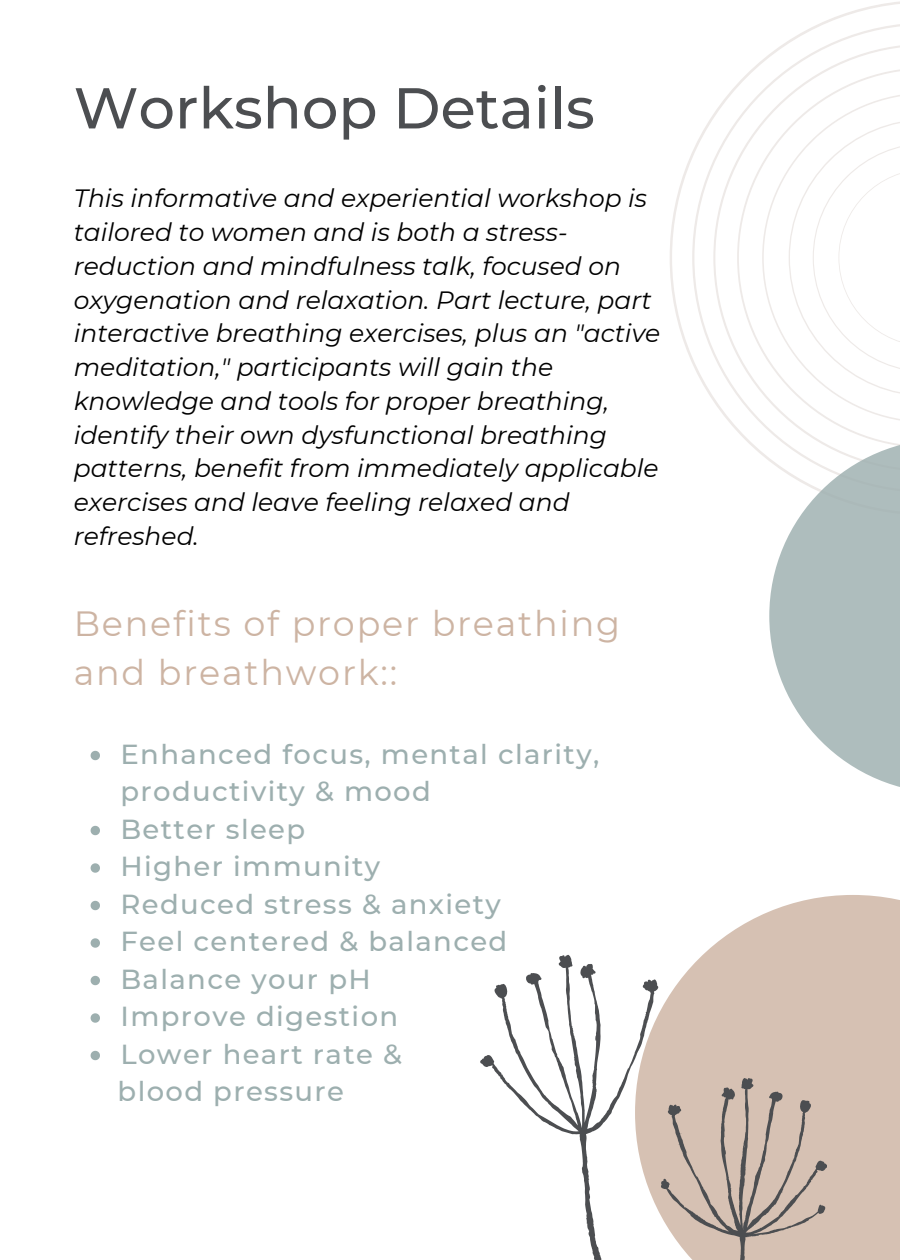
<style>
.page{position:relative;width:900px;height:1260px;background:#fff}
.page>*{position:absolute;margin:0;border:0;box-sizing:border-box;transform-origin:0 0}
.t1{font:500 57.5px "Montserrat";color:#4c4e51}
.t2{font:35px/48.8px "Montserrat";letter-spacing:.05em;color:#cdb4a3}
.t3{font:500 27.5px/37.5px "Montserrat";letter-spacing:.05em;color:#9dafaf}
.t4{font:italic 25px/33.8px "Montserrat";color:#000}
</style>
<div class="page">
<svg style="left:91px;top:751px;width:9px;height:9px"></svg>
<svg style="left:91px;top:826px;width:9px;height:9px"></svg>
<svg style="left:91px;top:863px;width:9px;height:10px"></svg>
<svg style="left:91px;top:901px;width:9px;height:9px"></svg>
<svg style="left:91px;top:938px;width:9px;height:10px"></svg>
<svg style="left:91px;top:976px;width:9px;height:9px"></svg>
<svg style="left:91px;top:1013px;width:9px;height:10px"></svg>
<svg style="left:91px;top:1051px;width:9px;height:9px"></svg>
<svg style="left:670px;top:1px;width:230px;height:361px"></svg>
<svg style="left:692px;top:23px;width:208px;height:438px"></svg>
<svg style="left:659px;top:895px;width:241px;height:365px;background:#dac8bb"></svg>
<svg style="left:769px;top:439px;width:131px;height:348px;fill:#aebdbd"></svg>
<svg style="left:481px;top:955px;width:178px;height:305px"></svg>
<svg style="left:661px;top:1078px;width:166px;height:182px;background:#c5b3a8"></svg>
<p class="t1" style="left:74px;top:73px;width:523px">Workshop Details</p>
<p class="t4" style="left:74px;top:182px;width:588px">This informative and experiential workshop is tailored to women and is both a stress&shy;reduction and mindfulness talk, focused on oxygenation and relaxation. Part lecture, part interactive breathing exercises, plus an "active meditation," participants will gain the knowledge and tools for proper breathing, identify their own dysfunctional breathing patterns, benefit from immediately applicable exercises and leave feeling relaxed and refreshed.</p>
<h1 class="t2" style="left:74px;top:600px;width:548px">Benefits of proper breathing and breathwork::</h1>
<p class="t3" style="left:120px;top:735px;width:480px">Enhanced focus, mental clarity, productivity &amp; mood</p>
<h2 class="t3" style="left:120px;top:810px;width:186px">Better sleep</h2>
<p class="t3" style="left:120px;top:848px;width:261px">Higher immunity</p>
<p class="t3" style="left:120px;top:885px;width:382px">Reduced stress &amp; anxiety</p>
<p class="t3" style="left:120px;top:923px;width:388px">Feel centered &amp; balanced</p>
<p class="t3" style="left:120px;top:960px;width:252px">Balance your pH</p>
<p class="t3" style="left:120px;top:998px;width:279px">Improve digestion</p>
<p class="t3" style="left:120px;top:1035px;width:283px">Lower heart rate &amp;</p>
<p class="t3" style="left:118px;top:1073px;width:228px">blood pressure</p>
</div>
